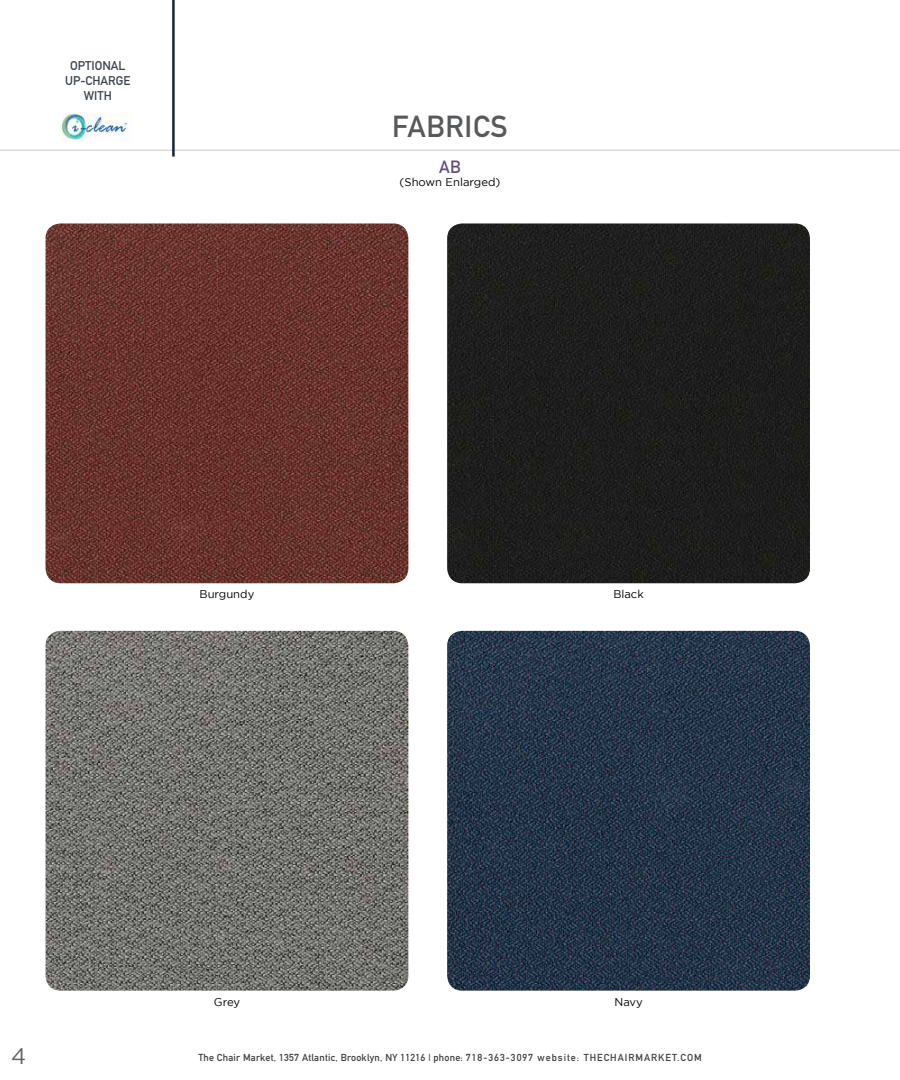
<style>
.page{position:relative;width:900px;height:1080px;background:#fff}
.page>*{position:absolute;margin:0;border:0;box-sizing:border-box;transform-origin:0 0}
.t1{font:700 30px "DIN Alternate";letter-spacing:.025em;color:#58595b}
.t2{font:22.5px "Gotham";color:#636466}
.t3{font:700 17.5px "DIN Alternate";color:#635083}
.t4{font:700 12.5px/15px "DIN Alternate";color:#3f454f;text-align:center}
.t5{font:11.25px "Gotham";color:#000}
.t6{font:700 10px "DIN Alternate";letter-spacing:.025em;color:#414042}
</style>
<div class="page">
<hr style="left:0;top:150px;width:900px;height:1px;background:#d1d3d4">
<hr style="left:172px;top:0;width:3px;height:157px;background:#162837">
<img style="left:62px;top:113px;width:68px;height:28px">
<img style="left:46px;top:223px;width:362px;height:360px">
<img style="left:46px;top:631px;width:362px;height:360px">
<img style="left:447px;top:223px;width:363px;height:360px">
<img style="left:447px;top:631px;width:363px;height:360px">
<p class="t4" style="left:65px;top:57px;width:67px">OPTIONAL<br>UP-CHARGE<br>WITH</p>
<h1 class="t1" style="left:392px;top:103px;width:117px">FABRICS</h1>
<h3 class="t3" style="left:439px;top:153px;width:23px">AB</h3>
<p class="t5" style="left:400px;top:176px;width:102px">(Shown Enlarged)</p>
<p class="t5" style="left:200px;top:588px;width:56px">Burgundy</p>
<p class="t5" style="left:214px;top:996px;width:28px">Grey</p>
<p class="t5" style="left:613px;top:588px;width:32px">Black</p>
<p class="t5" style="left:614px;top:996px;width:30px">Navy</p>
<h2 class="t2" style="left:11px;top:1044px;width:17px">4</h2>
<p class="t6" style="left:198px;top:1050px;width:505px">The Chair Market, 1357 Atlantic, Brooklyn, NY 11216 | phone: 718-363-3097 website: THECHAIRMARKET.COM</p>
</div>
